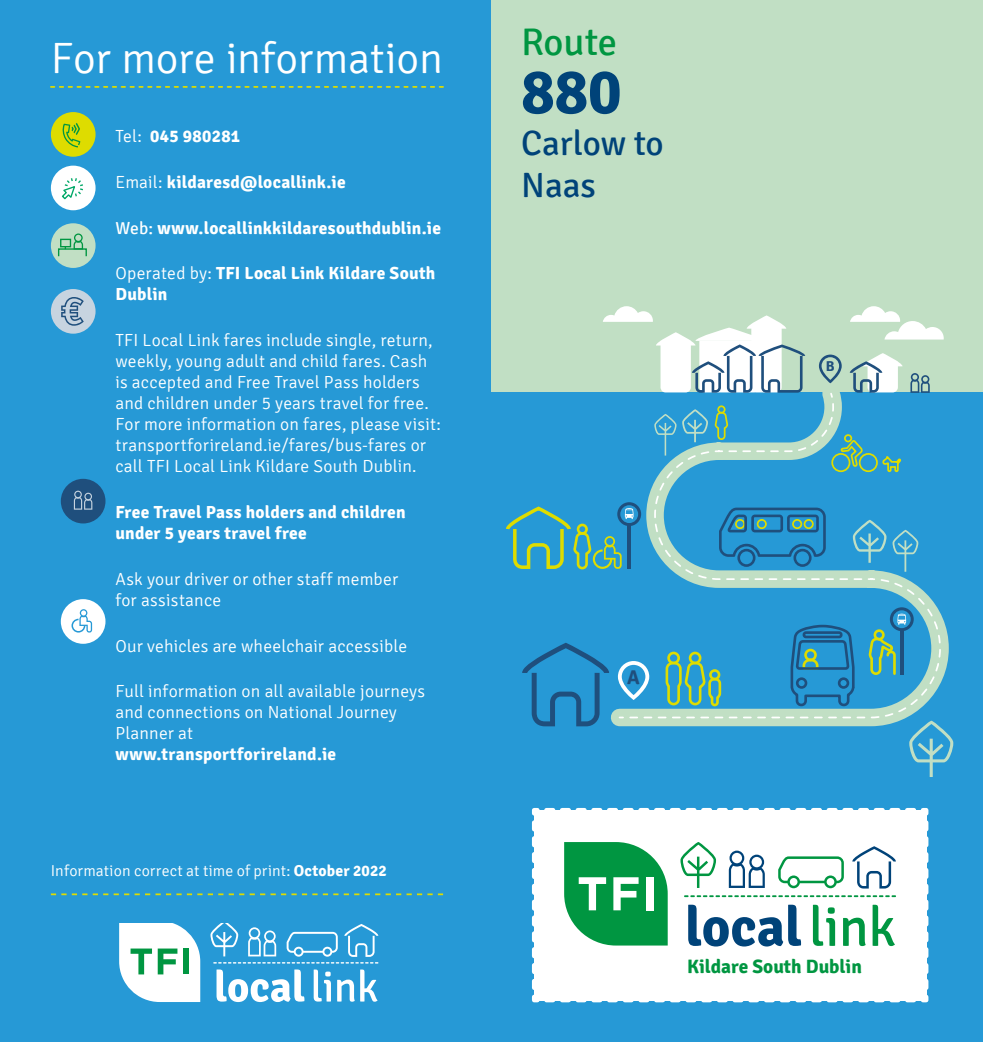
<style>
.page{position:relative;width:983px;height:1042px;background:#fff}
.page>*{position:absolute;margin:0;border:0;box-sizing:border-box;transform-origin:0 0}
.t1{font:700 63px "Signika";color:#004379}
.t2{font:300 43.75px "Signika";letter-spacing:-.005em;color:#fff}
.t3{font:38.5px "Signika";letter-spacing:-.005em;color:#009641}
.t4{font:35px/42px "Signika";color:#004379}
.t5{font:700 19.78px "Signika";color:#1f4f7d}
.t6{font:700 19.25px "Signika";color:#009641}
.t7{font:300 17.5px/21px "Signika";letter-spacing:.01em;color:#fff}
.t8{font:700 17.5px/21px "Signika";letter-spacing:.015em;color:#fff}
.t9{font:300 15.75px "Signika";letter-spacing:.005em;color:#fff}
.t10{font:700 14.35px "Signika";color:#1f4f7d}
.s1{font-weight:300}
.s2{font-weight:400}
.s3{font-weight:700}
</style>
<div class="page">
<div style="left:0;top:0;width:491px;height:1042px;background:#2699d6"></div>
<div style="left:61px;top:599px;width:44px;height:45px;background:#fff;border-radius:50%"></div>
<svg style="left:71px;top:609px;width:21px;height:23px"></svg>
<div style="left:51px;top:112px;width:44px;height:45px;background:#dedc00;border-radius:50%"></div>
<svg style="left:62px;top:123px;width:18px;height:24px"></svg>
<div style="left:61px;top:479px;width:44px;height:44px;background:#1f4f7d;border-radius:50%"></div>
<svg style="left:74px;top:491px;width:18px;height:19px"></svg>
<div style="left:51px;top:166px;width:44px;height:44px;background:#fff;border-radius:50%"></div>
<svg style="left:62px;top:178px;width:21px;height:22px"></svg>
<div style="left:51px;top:223px;width:44px;height:45px;background:#c1dfc4;border-radius:50%"></div>
<div style="left:58px;top:248px;width:29px;height:9px;border:1px solid #009641"></div>
<svg style="left:74px;top:233px;width:9px;height:16px"></svg>
<div style="left:60px;top:239px;width:11px;height:8px;border:1px solid #009641"></div>
<svg style="left:51px;top:893px;width:392px;height:2px"></svg>
<div style="left:51px;top:289px;width:44px;height:45px;background:#c7d4e0;border-radius:50%"></div>
<svg style="left:61px;top:297px;width:23px;height:29px"></svg>
<svg style="left:51px;top:86px;width:392px;height:2px"></svg>
<svg style="left:216px;top:969px;width:88px;height:33px"></svg>
<svg style="left:313px;top:969px;width:18px;height:32px"></svg>
<svg style="left:337px;top:969px;width:40px;height:32px"></svg>
<svg style="left:210px;top:923px;width:168px;height:40px"></svg>
<svg style="left:119px;top:923px;width:81px;height:79px;background:#d3ebeb"></svg>
<div style="left:183px;top:948px;width:6px;height:26px;background:#009641"></div>
<div style="left:491px;top:0;width:491px;height:1042px;background:#c1dfc4"></div>
<div style="left:491px;top:393px;width:491px;height:649px;background:#2699d6"></div>
<svg style="left:504px;top:306px;width:449px;height:471px"></svg>
<svg style="left:531px;top:807px;width:398px;height:196px;background:#cde7df"></svg>
<h2 class="t2" style="left:51px;top:34px;width:393px">For more information</h2>
<p class="t8" style="left:115px;top:126px;width:126px"><span class="s1">Tel:</span> 045 980281</p>
<p class="t8" style="left:115px;top:172px;width:232px"><span class="s1">Email:</span> kildaresd@locallink.ie</p>
<p class="t8" style="left:115px;top:217px;width:327px"><span class="s2">Web:</span> www.locallinkkildaresouthdublin.ie</p>
<p class="t8" style="left:115px;top:263px;width:321px"><span class="s1">Operated by:</span> TFI Local Link Kildare South<br>Dublin</p>
<p class="t7" style="left:115px;top:330px;width:327px">TFI Local Link fares include single, return, weekly, young adult and child fares. Cash is accepted and Free Travel Pass holders and children under 5 years travel for free.<br>For more information on fares, please visit: transportforireland.ie/fares/bus-fares or call TFI Local Link Kildare South Dublin.</p>
<p class="t8" style="left:115px;top:502px;width:292px">Free Travel Pass holders and children under 5 years travel free</p>
<p class="t7" style="left:115px;top:569px;width:284px">Ask your driver or other staff member for assistance</p>
<p class="t7" style="left:115px;top:635px;width:293px">Our vehicles are wheelchair accessible</p>
<p class="t7" style="left:115px;top:681px;width:311px">Full information on all available journeys and connections on National Journey<br>Planner at</p>
<p class="t8" style="left:115px;top:744px;width:222px">www.transportforireland.ie</p>
<p class="t9" style="left:51px;top:862px;width:337px">Information correct at time of print: <span class="s3">October 2022</span></p>
<h3 class="t3" style="left:521px;top:21px;width:97px">Route</h3>
<h1 class="t1" style="left:521px;top:54px;width:102px">880</h1>
<h3 class="t4" style="left:521px;top:123px;width:144px">Carlow to<br>Naas</h3>
<p class="t10" style="left:825px;top:358px;width:10px">B</p>
<p class="t5" style="left:627px;top:665px;width:14px">A</p>
<p class="t6" style="left:687px;top:955px;width:176px">Kildare South Dublin</p>
</div>
